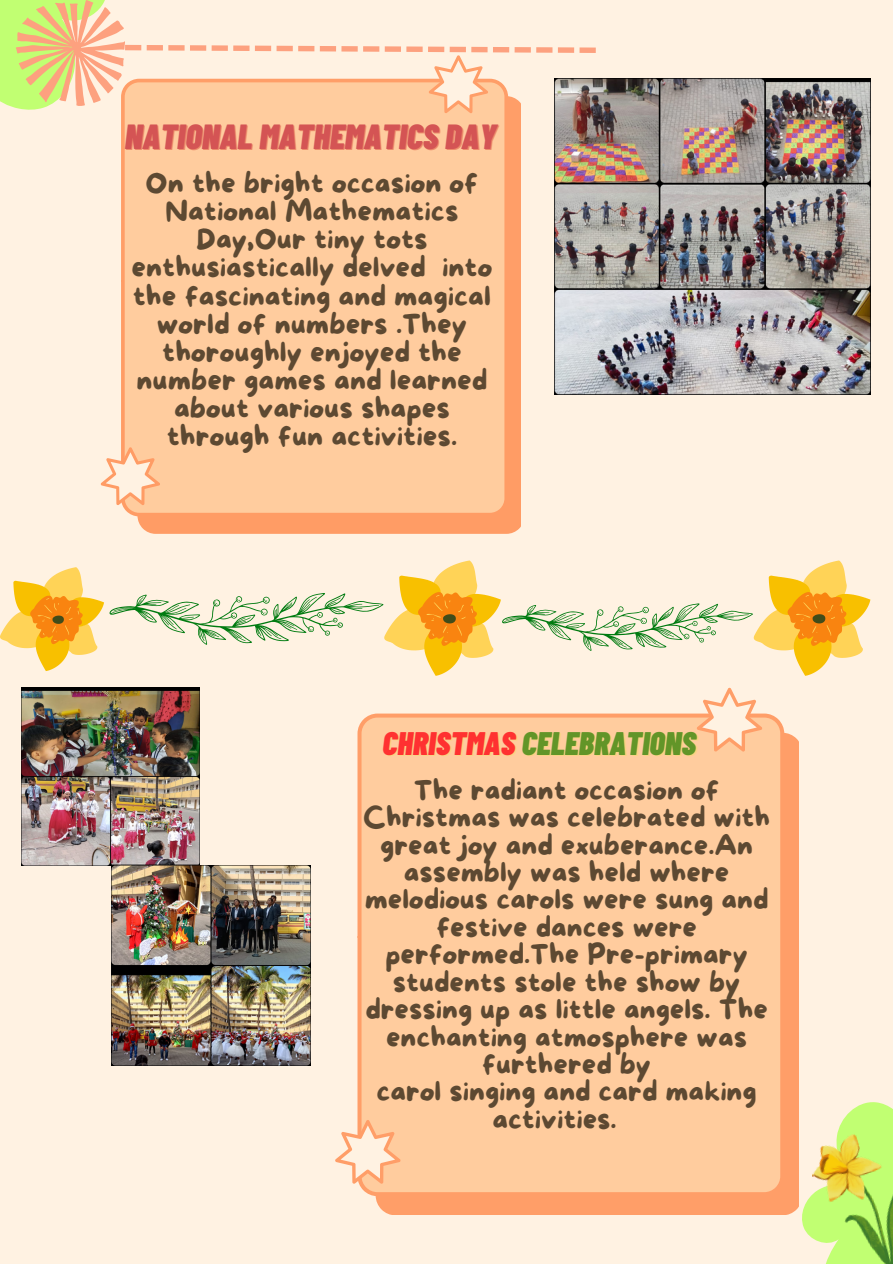
<style>
.page{position:relative;width:893px;height:1264px;background:#fff}
.page>*{position:absolute;margin:0;border:0;box-sizing:border-box;transform-origin:0 0}
.t1{font:italic 900 34.8px "Barlow Condensed";color:#d45454}
.t2{font:italic 900 32.55px "Barlow Condensed";color:#629528}
.t3{font:28.5px/28.2px "More Sugar";color:#5d4932;text-align:center}
.t4{font:28.2px/27.5px "More Sugar";color:#5d4932;text-align:center}
.s1{color:#ff3131}
</style>
<div class="page">
<div style="left:0;top:0;width:892px;height:1263px;background:#fff2e2"></div>
<svg style="left:798px;top:1087px;width:94px;height:141px"></svg>
<img style="left:804px;top:1127px;width:88px;height:136px">
<div style="left:508px;top:113px;width:13px;height:168px;background:#ff9e68"></div>
<div style="left:121px;top:113px;width:387px;height:168px;background:#ffcc9e"></div>
<svg style="left:0;top:0;width:595px;height:113px"></svg>
<div style="left:137px;top:281px;width:384px;height:252px;background:#ff9c65"></div>
<div style="left:121px;top:281px;width:387px;height:235px;background:#ffcc9e"></div>
<svg style="left:101px;top:447px;width:59px;height:58px"></svg>
<div style="left:784px;top:732px;width:14px;height:204px;background:#ff9e68"></div>
<div style="left:357px;top:713px;width:427px;height:223px;background:#ffcc9e"></div>
<svg style="left:696px;top:687px;width:66px;height:64px"></svg>
<div style="left:375px;top:936px;width:423px;height:278px;background:#ff9e68"></div>
<div style="left:357px;top:936px;width:427px;height:260px;background:#ffcc9e"></div>
<svg style="left:335px;top:1119px;width:65px;height:64px"></svg>
<svg style="left:0;top:560px;width:870px;height:116px"></svg>
<img style="left:554px;top:78px;width:316px;height:317px">
<img style="left:22px;top:687px;width:178px;height:178px">
<img style="left:111px;top:865px;width:199px;height:200px">
<p class="t1" style="left:125px;top:115px;width:373px">NATIONAL MATHEMATICS DAY</p>
<p class="t3" style="left:131px;top:171px;width:362px">On the bright occasion of<br>National Mathematics<br>Day,Our tiny tots enthusiastically delved into the fascinating and magical world of numbers .They thoroughly enjoyed the number games and learned about various shapes through fun activities.</p>
<p class="t2" style="left:382px;top:722px;width:315px"><span class="s1">CHRISTMAS</span> CELEBRATIONS</p>
<p class="t4" style="left:363px;top:777px;width:408px">The radiant occasion of<br>Christmas was celebrated with great joy and exuberance.An assembly was held where melodious carols were sung and festive dances were performed.The Pre-primary students stole the show by dressing up as little angels. The enchanting atmosphere was furthered by</p>
<p class="t4" style="left:492px;top:1079px;width:266px;text-align:left;text-indent:-116px">carol singing and card making activities.</p>
</div>
